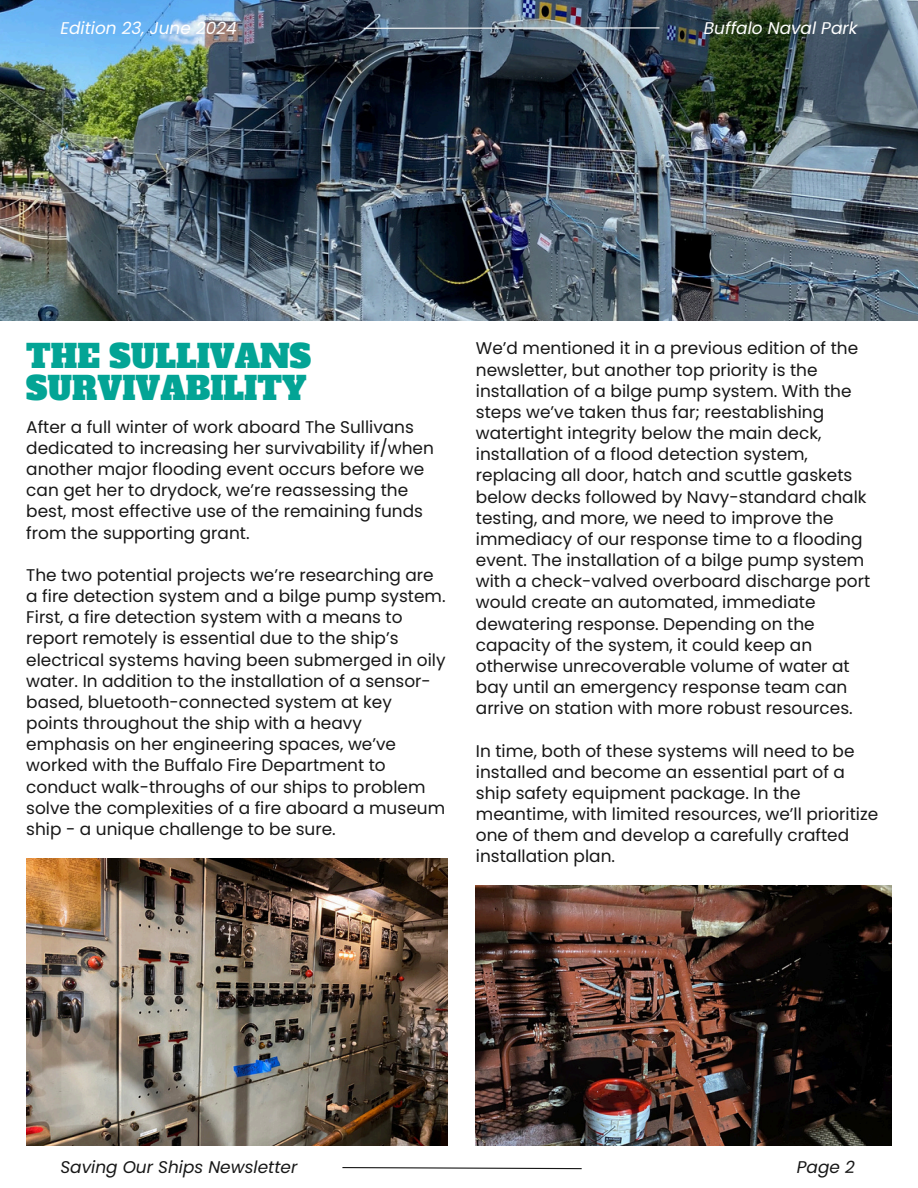
<style>
.page{position:relative;width:918px;height:1188px;background:#fff}
.page>*{position:absolute;margin:0;border:0;box-sizing:border-box;transform-origin:0 0}
.t1{font:31.65px/31.5px "Alfa Slab One";color:#03a495}
.t2{font:16.95px/21.1px "Poppins";color:#171717}
.t3{font:italic 16.95px "Poppins";color:#fff}
.t4{font:italic 16.95px "Poppins";color:#171717}
</style>
<div class="page">
<img style="left:26px;top:859px;width:421px;height:286px">
<img style="left:476px;top:886px;width:415px;height:260px">
<img style="left:0;top:0;width:918px;height:320px">
<hr style="left:364px;top:27px;width:295px;height:2px;background:#fff">
<svg style="left:342px;top:1167px;width:240px;height:3px"></svg>
<p class="t3" style="left:60px;top:16px;width:178px">Edition 23, June 2024</p>
<p class="t3" style="left:704px;top:16px;width:155px">Buffalo Naval Park</p>
<p class="t1" style="left:26px;top:342px;width:286px">THE SULLIVANS<br>SURVIVABILITY</p>
<p class="t2" style="left:476px;top:338px;width:396px">We’d mentioned it in a previous edition of the newsletter, but another top priority is the installation of a bilge pump system. With the steps we’ve taken thus far; reestablishing watertight integrity below the main deck, installation of a flood detection system, replacing all door, hatch and scuttle gaskets below decks followed by Navy-standard chalk testing, and more, we need to improve the immediacy of our response time to a flooding event. The installation of a bilge pump system with a check-valved overboard discharge port would create an automated, immediate dewatering response. Depending on the capacity of the system, it could keep an otherwise unrecoverable volume of water at bay until an emergency response team can arrive on station with more robust resources.</p>
<p class="t2" style="left:476px;top:740px;width:404px">In time, both of these systems will need to be installed and become an essential part of a ship safety equipment package. In the meantime, with limited resources, we’ll prioritize one of them and develop a carefully crafted installation plan.</p>
<p class="t2" style="left:26px;top:416px;width:409px">After a full winter of work aboard The Sullivans dedicated to increasing her survivability if/when another major flooding event occurs before we can get her to drydock, we’re reassessing the best, most effective use of the remaining funds from the supporting grant.</p>
<p class="t2" style="left:26px;top:564px;width:421px">The two potential projects we’re researching are a fire detection system and a bilge pump system.<br>First, a fire detection system with a means to report remotely is essential due to the ship’s electrical systems having been submerged in oily water. In addition to the installation of a sensor&shy;based, bluetooth-connected system at key points throughout the ship with a heavy emphasis on her engineering spaces, we’ve worked with the Buffalo Fire Department to conduct walk-throughs of our ships to problem solve the complexities of a fire aboard a museum ship - a unique challenge to be sure.</p>
<p class="t4" style="left:60px;top:1155px;width:238px">Saving Our Ships Newsletter</p>
<h1 class="t4" style="left:797px;top:1155px;width:59px">Page 2</h1>
</div>
